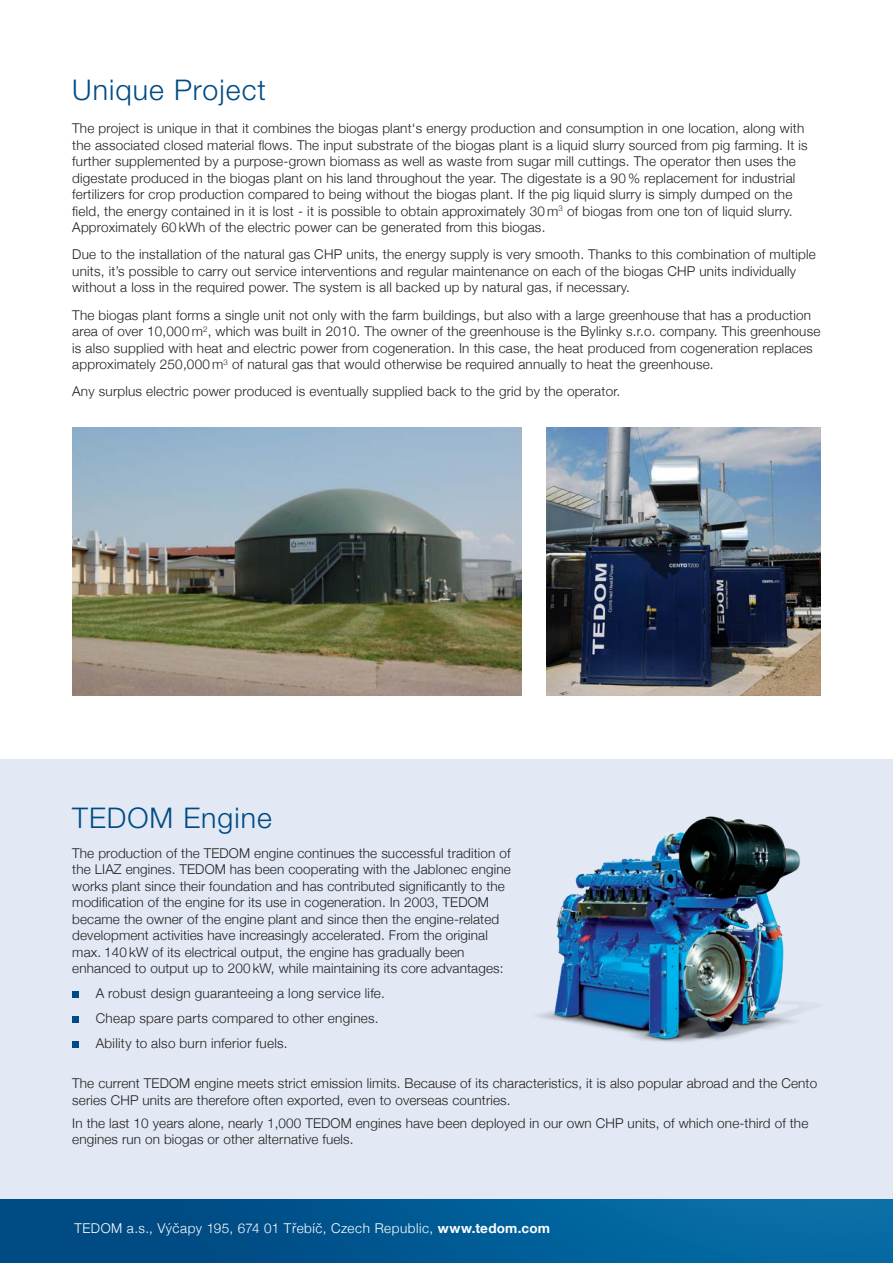
<style>
.page{position:relative;width:893px;height:1263px;background:#fff}
.page>*{position:absolute;margin:0;border:0;box-sizing:border-box;transform-origin:0 0}
.t1{font:300 28.5px "Helvetica Neue LT Pro";letter-spacing:.035em;color:#004b84}
.t2{font:300 13.5px/16.5px "Helvetica Neue";letter-spacing:.015em;color:#231f20}
.t3{font:300 13.5px "Helvetica Neue";letter-spacing:.04em;color:#fff}
.s1{font-weight:700}
</style>
<div class="page">
<div style="left:0;top:759px;width:893px;height:504px;background:#e2e9f5"></div>
<div style="left:0;top:1199px;width:893px;height:64px;background:linear-gradient(to right,#00457e,#0771aa)"></div>
<img style="left:72px;top:428px;width:449px;height:268px">
<img style="left:546px;top:428px;width:275px;height:268px">
<img style="left:538px;top:816px;width:266px;height:226px">
<div style="left:72px;top:992px;width:7px;height:6px;background:#004b84"></div>
<div style="left:72px;top:1017px;width:7px;height:6px;background:#004b84"></div>
<div style="left:72px;top:1042px;width:7px;height:6px;background:#004b84"></div>
<h1 class="t1" style="left:72px;top:72px;width:195px">Unique Project</h1>
<p class="t2" style="left:72px;top:119px;width:737px">The project is unique in that it combines the biogas plant‘s energy production and consumption in one location, along with the associated closed material flows. The input substrate of the biogas plant is a liquid slurry sourced from pig farming. It is further supplemented by a purpose-grown biomass as well as waste from sugar mill cuttings. The operator then uses the digestate produced in the biogas plant on his land throughout the year. The digestate is a 90 % replacement for industrial fertilizers for crop production compared to being without the biogas plant. If the pig liquid slurry is simply dumped on the field, the energy contained in it is lost - it is possible to obtain approximately 30 m<sup>3</sup> of biogas from one ton of liquid slurry.<br>Approximately 60 kWh of the electric power can be generated from this biogas.</p>
<p class="t2" style="left:72px;top:245px;width:745px">Due to the installation of the natural gas CHP units, the energy supply is very smooth. Thanks to this combination of multiple units, it’s possible to carry out service interventions and regular maintenance on each of the biogas CHP units individually without a loss in the required power. The system is all backed up by natural gas, if necessary.</p>
<p class="t2" style="left:72px;top:305px;width:750px">The biogas plant forms a single unit not only with the farm buildings, but also with a large greenhouse that has a production area of over 10,000 m<sup>2</sup>, which was built in 2010. The owner of the greenhouse is the Bylinky s.r.o. company. This greenhouse is also supplied with heat and electric power from cogeneration. In this case, the heat produced from cogeneration replaces approximately 250,000 m<sup>3</sup> of natural gas that would otherwise be required annually to heat the greenhouse.</p>
<p class="t2" style="left:72px;top:382px;width:550px">Any surplus electric power produced is eventually supplied back to the grid by the operator.</p>
<h1 class="t1" style="left:72px;top:801px;width:201px">TEDOM Engine</h1>
<p class="t2" style="left:72px;top:843px;width:440px">The production of the TEDOM engine continues the successful tradition of the LIAZ engines. TEDOM has been cooperating with the Jablonec engine works plant since their foundation and has contributed significantly to the modification of the engine for its use in cogeneration. In 2003, TEDOM became the owner of the engine plant and since then the engine-related development activities have increasingly accelerated. From the original max. 140 kW of its electrical output, the engine has gradually been enhanced to output up to 200 kW, while maintaining its core advantages:</p>
<p class="t2" style="left:96px;top:980px;width:291px;line-height:25px">A robust design guaranteeing a long service life.<br>Cheap spare parts compared to other engines.<br>Ability to also burn inferior fuels.</p>
<p class="t2" style="left:72px;top:1074px;width:746px">The current TEDOM engine meets strict emission limits. Because of its characteristics, it is also popular abroad and the Cento series CHP units are therefore often exported, even to overseas countries.</p>
<p class="t2" style="left:72px;top:1113px;width:738px">In the last 10 years alone, nearly 1,000 TEDOM engines have been deployed in our own CHP units, of which one-third of the engines run on biogas or other alternative fuels.</p>
<p class="t3" style="left:74px;top:1217px;width:477px">TEDOM a.s., Výčapy 195, 674 01 Třebíč, Czech Republic, <span class="s1">www.tedom.com</span></p>
</div>
